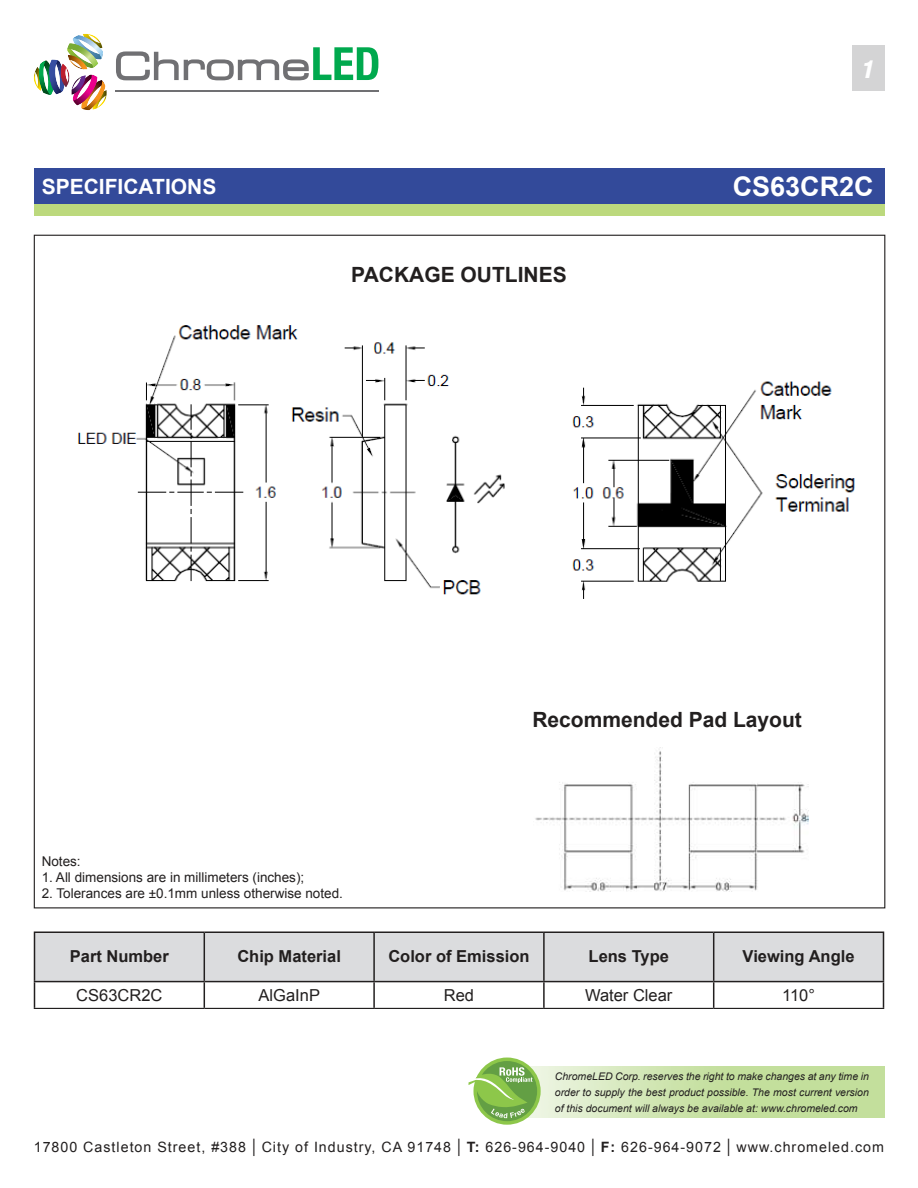
<style>
.page{position:relative;width:918px;height:1188px;background:#fff}
.page>*{position:absolute;margin:0;border:0;box-sizing:border-box;transform-origin:0 0}
.t1{font:700 27px "Arial";color:#fff}
.t2{font:italic 900 condensed 24px "Helvetica";color:#fff}
.t3{font:700 21px "Arial";color:#221f1f}
.t4{font:700 21px "Arial";color:#fff}
.t5{font:18px "Arial";color:#000}
.t6{font:700 16.5px "Arial";color:#221f1f}
.t7{font:16.5px "Arial";color:#221f1f}
.t8{font:14.25px "Arial";letter-spacing:.07em;color:#221f1f}
.t9{font:13.5px "Arial";color:#221f1f}
.t10{font:italic 10.5px/15.8px "Arial";color:#221f1f;text-align:justify}
.s1{font-size:18.6px}
.s2{font-weight:700}
</style>
<div class="page">
<img style="left:73px;top:75px;width:25px;height:31px">
<img style="left:71px;top:75px;width:15px;height:20px">
<img style="left:82px;top:80px;width:24px;height:30px">
<img style="left:39px;top:60px;width:23px;height:35px">
<img style="left:60px;top:63px;width:9px;height:25px">
<img style="left:34px;top:69px;width:5px;height:20px">
<img style="left:67px;top:43px;width:31px;height:25px">
<img style="left:68px;top:55px;width:20px;height:14px">
<img style="left:73px;top:35px;width:30px;height:24px">
<img style="left:85px;top:34px;width:17px;height:12px">
<hr style="left:115px;top:90px;width:263px;height:2px;background:#707073">
<svg style="left:116px;top:47px;width:262px;height:33px"></svg>
<svg style="left:473px;top:1058px;width:68px;height:67px"></svg>
<div style="left:477px;top:1061px;width:60px;height:60px;background:#639f44;border-radius:50%"></div>
<svg style="left:469px;top:1067px;width:64px;height:51px"></svg>
<div style="left:852px;top:45px;width:32px;height:46px;background:#d4d4d5"></div>
<img style="left:572px;top:369px;width:314px;height:232px">
<div style="left:34px;top:168px;width:850px;height:37px;background:#334a9a"></div>
<div style="left:34px;top:204px;width:850px;height:12px;background:#bcd97d"></div>
<img style="left:77px;top:325px;width:428px;height:270px">
<img style="left:535px;top:751px;width:274px;height:141px">
<svg style="left:34px;top:931px;width:850px;height:78px"></svg>
<h2 class="t2" style="left:861px;top:56px;width:17px">1</h2>
<h3 class="t4" style="left:42px;top:172px;width:176px">sPeciFicaTions</h3>
<h1 class="t1" style="left:733px;top:169px;width:143px">cs63cR2c</h1>
<h3 class="t3" style="left:351px;top:261px;width:217px">Package ouTLines</h3>
<p class="t9" style="left:42px;top:852px;width:41px">Notes:</p>
<p class="t9" style="left:42px;top:869px;width:264px">1. All dimensions are in millimeters (inches);</p>
<p class="t9" style="left:42px;top:885px;width:303px">2. Tolerances are ±0.1mm unless otherwise noted.</p>
<h3 class="t5" style="left:549px;top:699px;width:240px">RECOMMEND PAD LAYOUT</h3>
<h3 class="t3" style="left:532px;top:706px;width:271px">Recommended Pad Layout</h3>
<h3 class="t6" style="left:70px;top:946px;width:101px">Part number</h3>
<h3 class="t6" style="left:237px;top:946px;width:105px">chip Material</h3>
<h3 class="t6" style="left:388px;top:946px;width:143px">color of emission</h3>
<h3 class="t6" style="left:589px;top:946px;width:82px">Lens Type</h3>
<h3 class="t6" style="left:743px;top:946px;width:113px">Viewing angle</h3>
<h3 class="t7" style="left:76px;top:985px;width:88px">CS63CR2C</h3>
<h3 class="t7" style="left:259px;top:985px;width:63px">AlGaInP</h3>
<h3 class="t7" style="left:444px;top:985px;width:32px">Red</h3>
<h3 class="t7" style="left:585px;top:985px;width:89px">Water Clear</h3>
<h3 class="t7" style="left:782px;top:985px;width:34px">110°</h3>
<p class="t10" style="left:555px;top:1069px;width:316px">ChromeLED Corp. reserves the right to make changes at any time in order to supply the best product possible. The most current version of this document will always be available at: www.chromeled.com</p>
<h3 class="t5" style="left:509px;top:1071px;width:97px">Water Clear</h3>
<h3 class="t5" style="left:720px;top:1071px;width:31px">110</h3>
<h3 class="t8" style="left:34px;top:1137px;width:852px">17800 Castleton Street, #388 <span class="s1">|</span> City of Industry, CA 91748 <span class="s1">|</span> <span class="s2">T:</span> 626-964-9040 <span class="s1">|</span> <span class="s2">F:</span> 626-964-9072 <span class="s1">|</span> www.chromeled.com</h3>
</div>
